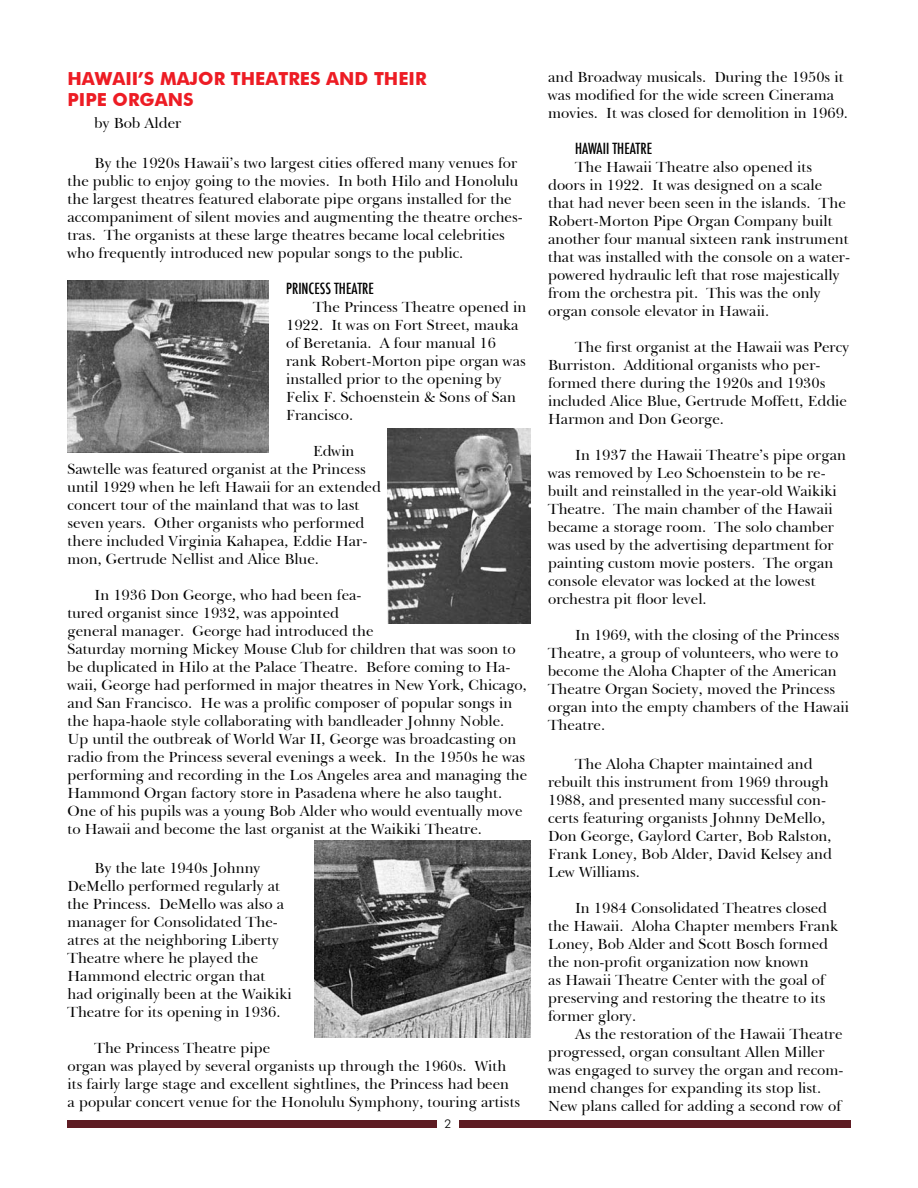
<style>
.page{position:relative;width:918px;height:1188px;background:#fff}
.page>*{position:absolute;margin:0;border:0;box-sizing:border-box;transform-origin:0 0}
.t1{font:700 18px/21.6px "Futura BT";color:#ed1c24}
.t2{font:15px/18px "New Baskerville IT Cby BT";color:#000}
.t3{font:500 condensed 15px "Futura";color:#000}
</style>
<div class="page">
<div style="left:68px;top:1120px;width:369px;height:8px;background:#5e1c23"></div>
<div style="left:459px;top:1120px;width:391px;height:8px;background:#5e1c23"></div>
<img style="left:388px;top:429px;width:142px;height:194px">
<img style="left:314px;top:840px;width:216px;height:197px">
<img style="left:68px;top:280px;width:200px;height:173px">
<p class="t1" style="left:68px;top:67px;width:361px">HAWAII’S MAJOR THEATRES AND THEIR<br>PIPE ORGANS</p>
<p class="t2" style="left:94px;top:114px;width:88px">by Bob Alder</p>
<p class="t2" style="left:68px;top:154px;width:457px;text-indent:27px">By the 1920s Hawaii’s two largest cities offered many venues for the public to enjoy going to the movies. In both Hilo and Honolulu the largest theatres featured elaborate pipe organs installed for the accompaniment of silent movies and augmenting the theatre orches&shy;tras. The organists at these large theatres became local celebrities who frequently introduced new popular songs to the public.</p>
<p class="t3" style="left:286px;top:278px;width:89px">PRINCESS THEATRE</p>
<p class="t2" style="left:286px;top:298px;width:242px;text-indent:27px">The Princess Theatre opened in<br>1922. It was on Fort Street, mauka of Beretania. A four manual 16 rank Robert-Morton pipe organ was installed prior to the opening by<br>Felix F. Schoenstein &amp; Sons of San<br>Francisco.</p>
<p class="t2" style="left:68px;top:442px;width:315px;text-indent:246px">Edwin Sawtelle was featured organist at the Princess until 1929 when he left Hawaii for an extended concert tour of the mainland that was to last seven years. Other organists who performed there included Virginia Kahapea, Eddie Har&shy;mon, Gertrude Nellist and Alice Blue.</p>
<p class="t2" style="left:68px;top:586px;width:461px;text-indent:27px">In 1936 Don George, who had been fea-<br>tured organist since 1932, was appointed<br>general manager. George had introduced the<br>Saturday morning Mickey Mouse Club for children that was soon to be duplicated in Hilo at the Palace Theatre. Before coming to Ha&shy;waii, George had performed in major theatres in New York, Chicago, and San Francisco. He was a prolific composer of popular songs in the hapa-haole style collaborating with bandleader Johnny Noble.<br>Up until the outbreak of World War II, George was broadcasting on radio from the Princess several evenings a week. In the 1950s he was performing and recording in the Los Angeles area and managing the Hammond Organ factory store in Pasadena where he also taught.<br>One of his pupils was a young Bob Alder who would eventually move to Hawaii and become the last organist at the Waikiki Theatre.</p>
<p class="t2" style="left:68px;top:859px;width:226px;text-indent:27px">By the late 1940s Johnny<br>DeMello performed regularly at the Princess. DeMello was also a manager for Consolidated The&shy;atres at the neighboring Liberty<br>Theatre where he played the<br>Hammond electric organ that had originally been at the Waikiki<br>Theatre for its opening in 1936.</p>
<p class="t2" style="left:68px;top:1039px;width:454px;text-indent:27px">The Princess Theatre pipe<br>organ was played by several organists up through the 1960s. With its fairly large stage and excellent sightlines, the Princess had been<br>a popular concert venue for the Honolulu Symphony, touring artists</p>
<p class="t2" style="left:548px;top:68px;width:301px">and Broadway musicals. During the 1950s it was modified for the wide screen Cinerama movies. It was closed for demolition in 1969.</p>
<p class="t3" style="left:575px;top:139px;width:79px">HAWAII THEATRE</p>
<p class="t2" style="left:548px;top:158px;width:304px;text-indent:27px">The Hawaii Theatre also opened its doors in 1922. It was designed on a scale that had never been seen in the islands. The Robert-Morton Pipe Organ Company built another four manual sixteen rank instrument that was installed with the console on a water&shy;powered hydraulic left that rose majestically from the orchestra pit. This was the only organ console elevator in Hawaii.</p>
<p class="t2" style="left:548px;top:338px;width:303px;text-indent:27px">The first organist at the Hawaii was Percy Burriston. Additional organists who per&shy;formed there during the 1920s and 1930s included Alice Blue, Gertrude Moffett, Eddie Harmon and Don George.</p>
<p class="t2" style="left:548px;top:446px;width:299px;text-indent:27px">In 1937 the Hawaii Theatre’s pipe organ was removed by Leo Schoenstein to be re&shy;built and reinstalled in the year-old Waikiki Theatre. The main chamber of the Hawaii became a storage room. The solo chamber was used by the advertising department for painting custom movie posters. The organ console elevator was locked at the lowest orchestra pit floor level.</p>
<p class="t2" style="left:548px;top:626px;width:302px;text-indent:27px">In 1969, with the closing of the Princess Theatre, a group of volunteers, who were to become the Aloha Chapter of the American Theatre Organ Society, moved the Princess organ into the empty chambers of the Hawaii Theatre.</p>
<p class="t2" style="left:548px;top:755px;width:285px;text-indent:27px">The Aloha Chapter maintained and rebuilt this instrument from 1969 through 1988, and presented many successful con&shy;certs featuring organists Johnny DeMello, Don George, Gaylord Carter, Bob Ralston, Frank Loney, Bob Alder, David Kelsey and Lew Williams.</p>
<p class="t2" style="left:548px;top:899px;width:292px;text-indent:27px">In 1984 Consolidated Theatres closed the Hawaii. Aloha Chapter members Frank Loney, Bob Alder and Scott Bosch formed the non-profit organization now known<br>as Hawaii Theatre Center with the goal of preserving and restoring the theatre to its former glory.</p>
<p class="t2" style="left:548px;top:1025px;width:297px;text-indent:27px">As the restoration of the Hawaii Theatre progressed, organ consultant Allen Miller was engaged to survey the organ and recom&shy;mend changes for expanding its stop list.<br>New plans called for adding a second row of</p>
</div>
